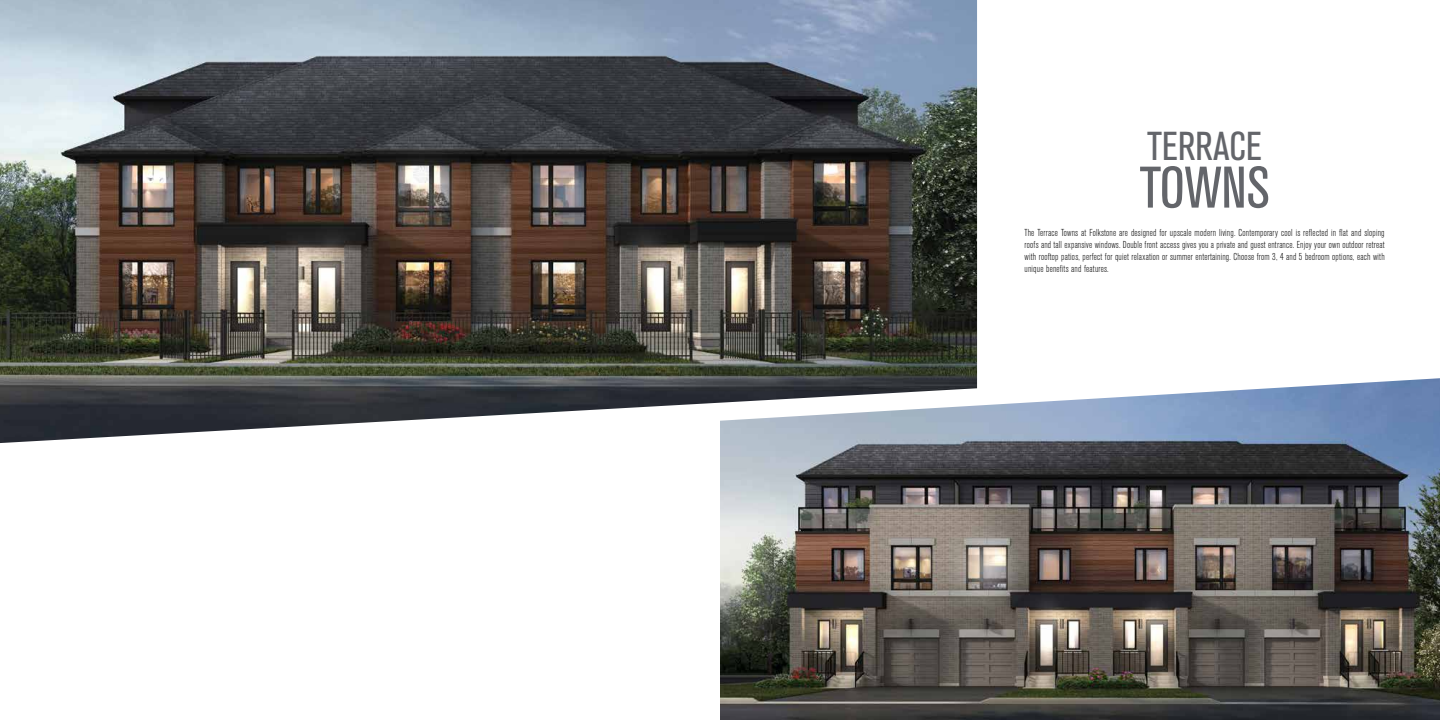
<style>
.page{position:relative;width:1440px;height:720px;background:#fff}
.page>*{position:absolute;margin:0;border:0;box-sizing:border-box;transform-origin:0 0}
.t1{font:condensed 58px "Akzidenz Grotesk BE";color:#63656a}
.t2{font:condensed 40px "Akzidenz Grotesk BE";color:#63656a}
.t3{font:300 condensed 10px/12px "Akzidenz Grotesk BE";letter-spacing:.02em;color:#000;text-align:justify}
</style>
<div class="page">
<img style="left:0;top:0;width:977px;height:443px">
<img style="left:720px;top:378px;width:720px;height:342px">
<h2 class="t2" style="left:1147px;top:124px;width:116px">TERRACE</h2>
<h1 class="t1" style="left:1140px;top:155px;width:132px">TOWNS</h1>
<p class="t3" style="left:1025px;top:227px;width:362px">The Terrace Towns at Folkstone are designed for upscale modern living. Contemporary cool is reflected in flat and sloping roofs and tall expansive windows. Double front access gives you a private and guest entrance. Enjoy your own outdoor retreat with rooftop patios, perfect for quiet relaxation or summer entertaining. Choose from 3, 4 and 5 bedroom options, each with unique benefits and features.</p>
</div>
